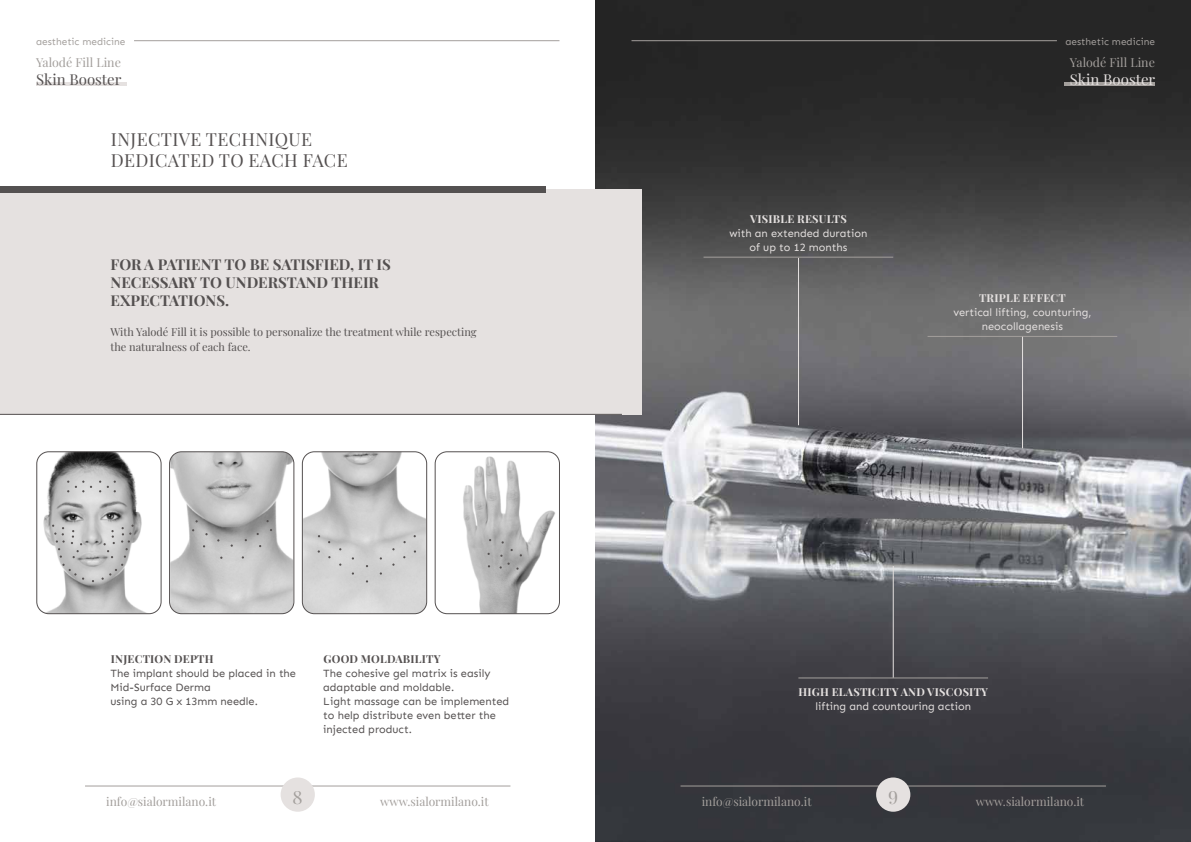
<style>
.page{position:relative;width:1191px;height:842px;background:#fff}
.page>*{position:absolute;margin:0;border:0;box-sizing:border-box;transform-origin:0 0}
.t1{font:18px/21.6px "Playfair Display";letter-spacing:.02em;color:#545050}
.t2{font:18px "Playfair Display";color:#a39f9c}
.t3{font:700 15px/18px "Playfair Display";color:#545050}
.t4{font:15px "Playfair Display";color:#545050}
.t5{font:15px "Playfair Display";color:#e5e1e0}
.t6{font:12.4px "Playfair Display";color:#a39f9c}
.t7{font:12px "Playfair Display";color:#a39f9c}
.t8{font:11px/14px "Sen";color:#545050}
.t9{font:11px/14px "Sen";color:#e5e1e0;text-align:center}
.t10{font:11px/15px "Playfair Display";color:#545050}
.t11{font:700 11px "Playfair Display";letter-spacing:.02em;color:#e5e1e0}
.t12{font:700 11px "Playfair Display";letter-spacing:.02em;color:#545050}
.t13{font:10px "Sen";color:#a39f9c}
</style>
<div class="page">
<hr style="left:134px;top:40px;width:425px;height:1px;background:#a39f9c">
<hr style="left:36px;top:82px;width:91px;height:4px;background:#e5e1e0">
<hr style="left:85px;top:786px;width:425px;height:1px;background:#a39f9c">
<div style="left:281px;top:777px;width:34px;height:35px;background:#e5e1e0;border-radius:50%"></div>
<img style="left:595px;top:0;width:596px;height:842px">
<hr style="left:631px;top:40px;width:426px;height:1px;background:#a39f9c">
<hr style="left:1064px;top:82px;width:91px;height:4px;background:#a39f9c">
<hr style="left:680px;top:786px;width:426px;height:1px;background:#a39f9c">
<div style="left:876px;top:777px;width:34px;height:35px;background:#e5e1e0;border-radius:50%"></div>
<div style="left:0;top:189px;width:642px;height:226px;background:#e5e1e0"></div>
<div style="left:0;top:186px;width:545px;height:7px;background:#545151"></div>
<hr style="left:0;top:414px;width:622px;height:1px;background:#545151">
<img style="left:37px;top:452px;width:123px;height:162px">
<svg style="left:75px;top:480px;width:9px;height:12px"></svg>
<svg style="left:107px;top:480px;width:9px;height:12px"></svg>
<svg style="left:121px;top:525px;width:13px;height:33px"></svg>
<svg style="left:103px;top:530px;width:12px;height:28px"></svg>
<svg style="left:101px;top:564px;width:22px;height:16px"></svg>
<svg style="left:52px;top:525px;width:13px;height:33px"></svg>
<svg style="left:71px;top:530px;width:11px;height:28px"></svg>
<svg style="left:62px;top:564px;width:22px;height:16px"></svg>
<div style="left:37px;top:451px;width:124px;height:163px;border:1px solid #545050;border-radius:12px"></div>
<img style="left:171px;top:453px;width:122px;height:161px">
<div style="left:169px;top:451px;width:125px;height:163px;border:1px solid #545050;border-radius:12px"></div>
<img style="left:303px;top:453px;width:123px;height:161px">
<div style="left:302px;top:451px;width:125px;height:163px;border:1px solid #545050;border-radius:12px"></div>
<img style="left:436px;top:453px;width:122px;height:161px">
<svg style="left:499px;top:541px;width:23px;height:29px"></svg>
<div style="left:435px;top:451px;width:125px;height:163px;border:1px solid #545050;border-radius:12px"></div>
<hr style="left:927px;top:336px;width:190px;height:1px;background:#a39f9c">
<hr style="left:703px;top:257px;width:190px;height:1px;background:#a39f9c">
<hr style="left:798px;top:678px;width:190px;height:1px;background:#a39f9c">
<hr style="left:798px;top:258px;width:1px;height:167px;background:#e5e1e0">
<hr style="left:1022px;top:337px;width:1px;height:111px;background:#e5e1e0">
<hr style="left:893px;top:566px;width:1px;height:112px;background:#e5e1e0">
<p class="t13" style="left:36px;top:36px;width:91px">aesthetic medicine</p>
<p class="t6" style="left:36px;top:53px;width:86px">Yalodé Fill Line</p>
<h2 class="t4" style="left:36px;top:68px;width:87px">Skin Booster</h2>
<h1 class="t1" style="left:111px;top:127px;width:238px">INJECTIVE TECHNIQUE<br>DEDICATED TO EACH FACE</h1>
<h2 class="t3" style="left:111px;top:254px;width:282px">FOR A PATIENT TO BE SATISFIED, IT IS<br>NECESSARY TO UNDERSTAND THEIR<br>EXPECTATIONS.</h2>
<p class="t10" style="left:111px;top:323px;width:367px">With Yalodé Fill it is possible to personalize the treatment while respecting the naturalness of each face.</p>
<p class="t12" style="left:111px;top:650px;width:104px">INJECTION DEPTH</p>
<p class="t8" style="left:111px;top:666px;width:187px">The implant should be placed in the<br>Mid-Surface Derma<br>using a 30 G x 13mm needle.</p>
<p class="t12" style="left:323px;top:650px;width:118px">GOOD MOLDABILITY</p>
<p class="t8" style="left:323px;top:666px;width:187px">The cohesive gel matrix is easily adaptable and moldable.<br>Light massage can be implemented to help distribute even better the injected product.</p>
<p class="t13" style="left:1065px;top:36px;width:91px">aesthetic medicine</p>
<p class="t11" style="left:750px;top:210px;width:98px">VISIBLE RESULTS</p>
<p class="t9" style="left:729px;top:226px;width:139px">with an extended duration of up to 12 months</p>
<p class="t6" style="left:1070px;top:53px;width:86px">Yalodé Fill Line</p>
<h2 class="t5" style="left:1069px;top:68px;width:87px">Skin Booster</h2>
<p class="t11" style="left:979px;top:290px;width:88px">TRIPLE EFFECT</p>
<p class="t9" style="left:953px;top:306px;width:140px">vertical lifting, counturing, neocollagenesis</p>
<p class="t11" style="left:798px;top:683px;width:191px">HIGH ELASTICITY AND VISCOSITY</p>
<p class="t9" style="left:815px;top:699px;width:157px">lifting and countouring action</p>
<p class="t7" style="left:106px;top:792px;width:111px">info@sialormilano.it</p>
<h1 class="t2" style="left:292px;top:783px;width:12px">8</h1>
<p class="t7" style="left:380px;top:792px;width:110px">www.sialormilano.it</p>
<p class="t7" style="left:702px;top:792px;width:111px">info@sialormilano.it</p>
<h1 class="t2" style="left:888px;top:783px;width:12px">9</h1>
<p class="t7" style="left:975px;top:792px;width:110px">www.sialormilano.it</p>
</div>
